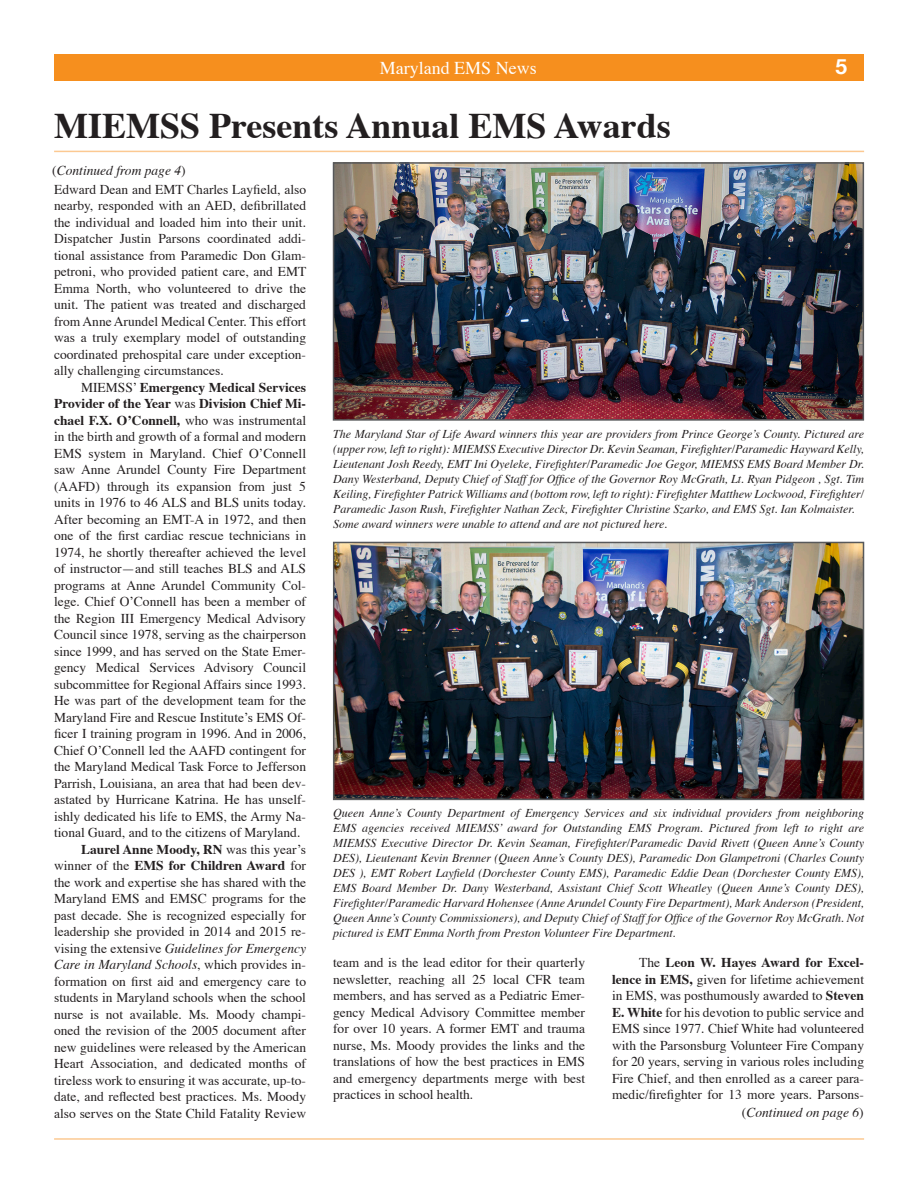
<style>
.page{position:relative;width:918px;height:1188px;background:#fff}
.page>*{position:absolute;margin:0;border:0;box-sizing:border-box;transform-origin:0 0}
.t1{font:700 36px "Times";color:#231f20}
.t2{font:700 21px "Helvetica Neue";color:#fff}
.t3{font:18px "Times";color:#fff}
.Body_Copy{font:13.5px/16.5px "Times";color:#231f20;text-align:justify}
.Body_Copy-2{font:italic 13.5px "Times";color:#231f20}
.Captions{font:italic 12px/15px "Times";color:#231f20;text-align:justify}
.s1{font-style:normal}
.s2{font-weight:700}
.s3{font-style:italic}
</style>
<div class="page">
<div style="left:54px;top:54px;width:810px;height:27px;background:#f68f1e"></div>
<hr style="left:54px;top:151px;width:810px;height:1px;background:#fcc992">
<img style="left:336px;top:545px;width:525px;height:252px">
<div style="left:333px;top:542px;width:531px;height:258px;border:2px solid #57585a"></div>
<img style="left:336px;top:165px;width:525px;height:253px">
<div style="left:333px;top:162px;width:531px;height:259px;border:2px solid #57585a"></div>
<hr style="left:54px;top:1138px;width:810px;height:2px;background:#fcc992">
<h3 class="t3" style="left:380px;top:56px;width:158px">Maryland EMS News</h3>
<h2 class="t2" style="left:836px;top:54px;width:13px">5</h2>
<p class="t1" style="left:54px;top:102px;width:618px">MIEMSS Presents Annual EMS Awards</p>
<p class="Body_Copy-2" style="left:52px;top:162px;width:135px"><span class="s1">(</span>Continued from page 4<span class="s1">)</span></p>
<p class="Body_Copy" style="left:54px;top:182px;width:254px">Edward Dean and EMT Charles Layfield, also nearby, responded with an AED, defibrillated the individual and loaded him into their unit.<br>Dispatcher Justin Parsons coordinated addi&shy;tional assistance from Paramedic Don Glam&shy;petroni, who provided patient care, and EMT Emma North, who volunteered to drive the unit. The patient was treated and discharged from Anne Arundel Medical Center. This effort was a truly exemplary model of outstanding coordinated prehospital care under exception&shy;ally challenging circumstances.</p>
<p class="Body_Copy" style="left:54px;top:380px;width:254px;text-indent:27px">MIEMSS’ <span class="s2">Emergency Medical Services Provider of the Year</span> was <span class="s2">Division Chief Mi&shy;chael F.X. O’Connell,</span> who was instrumental in the birth and growth of a formal and modern EMS system in Maryland. Chief O’Connell saw Anne Arundel County Fire Department (AAFD) through its expansion from just 5 units in 1976 to 46 ALS and BLS units today.<br>After becoming an EMT-A in 1972, and then one of the first cardiac rescue technicians in 1974, he shortly thereafter achieved the level of instructor—and still teaches BLS and ALS programs at Anne Arundel Community Col&shy;lege. Chief O’Connell has been a member of the Region III Emergency Medical Advisory Council since 1978, serving as the chairperson since 1999, and has served on the State Emer&shy;gency Medical Services Advisory Council subcommittee for Regional Affairs since 1993.<br>He was part of the development team for the Maryland Fire and Rescue Institute’s EMS Of&shy;ficer I training program in 1996. And in 2006, Chief O’Connell led the AAFD contingent for the Maryland Medical Task Force to Jefferson Parrish, Louisiana, an area that had been dev&shy;astated by Hurricane Katrina. He has unself&shy;ishly dedicated his life to EMS, the Army Na&shy;tional Guard, and to the citizens of Maryland.</p>
<p class="Body_Copy" style="left:54px;top:842px;width:254px;text-indent:27px"><span class="s2">Laurel Anne Moody, RN</span> was this year’s winner of the <span class="s2">EMS for Children Award</span> for the work and expertise she has shared with the Maryland EMS and EMSC programs for the past decade. She is recognized especially for leadership she provided in 2014 and 2015 re&shy;vising the extensive <span class="s3">Guidelines for Emergency Care in Maryland Schools</span>, which provides in&shy;formation on first aid and emergency care to students in Maryland schools when the school nurse is not available. Ms. Moody champi&shy;oned the revision of the 2005 document after new guidelines were released by the American Heart Association, and dedicated months of tireless work to ensuring it was accurate, up-to&shy;date, and reflected best practices. Ms. Moody also serves on the State Child Fatality Review</p>
<p class="Captions" style="left:333px;top:427px;width:533px">The Maryland Star of Life Award winners this year are providers from Prince George’s County. Pictured are (upper row, left to right): MIEMSS Executive Director Dr. Kevin Seaman, Firefighter/Paramedic Hayward Kelly, Lieutenant Josh Reedy, EMT Ini Oyeleke, Firefighter/Paramedic Joe Gegor, MIEMSS EMS Board Member Dr.<br>Dany Westerband, Deputy Chief of Staff for Office of the Governor Roy McGrath, Lt. Ryan Pidgeon , Sgt. Tim Keiling, Firefighter Patrick Williams and (bottom row, left to right): Firefighter Matthew Lockwood, Firefighter/ Paramedic Jason Rush, Firefighter Nathan Zeck, Firefighter Christine Szarko, and EMS Sgt. Ian Kolmaister.</p>
<p class="Captions" style="left:333px;top:517px;width:336px">Some award winners were unable to attend and are not pictured here.</p>
<p class="Captions" style="left:333px;top:807px;width:532px">Queen Anne’s County Department of Emergency Services and six individual providers from neighboring EMS agencies received MIEMSS’ award for Outstanding EMS Program. Pictured from left to right are MIEMSS Executive Director Dr. Kevin Seaman, Firefighter/Paramedic David Rivett (Queen Anne’s County DES), Lieutenant Kevin Brenner (Queen Anne’s County DES), Paramedic Don Glampetroni (Charles County DES ), EMT Robert Layfield (Dorchester County EMS), Paramedic Eddie Dean (Dorchester County EMS), EMS Board Member Dr. Dany Westerband, Assistant Chief Scott Wheatley (Queen Anne’s County DES), Firefighter/Paramedic Harvard Hohensee (Anne Arundel County Fire Department), Mark Anderson (President, Queen Anne’s County Commissioners), and Deputy Chief of Staff for Office of the Governor Roy McGrath. Not pictured is EMT Emma North from Preston Volunteer Fire Department.</p>
<p class="Body_Copy" style="left:333px;top:955px;width:254px">team and is the lead editor for their quarterly newsletter, reaching all 25 local CFR team members, and has served as a Pediatric Emer&shy;gency Medical Advisory Committee member for over 10 years. A former EMT and trauma nurse, Ms. Moody provides the links and the translations of how the best practices in EMS and emergency departments merge with best practices in school health.</p>
<p class="Body_Copy" style="left:612px;top:955px;width:254px;text-indent:27px">The <span class="s2">Leon W. Hayes Award for Excel&shy;lence in EMS,</span> given for lifetime achievement in EMS, was posthumously awarded to <span class="s2">Steven E. White</span> for his devotion to public service and EMS since 1977. Chief White had volunteered with the Parsonsburg Volunteer Fire Company for 20 years, serving in various roles including Fire Chief, and then enrolled as a career para&shy;medic/firefighter for 13 more years. Parsons-</p>
<p class="Body_Copy-2" style="left:742px;top:1104px;width:123px"><span class="s1">(</span>Continued on page 6<span class="s1">)</span></p>
</div>
